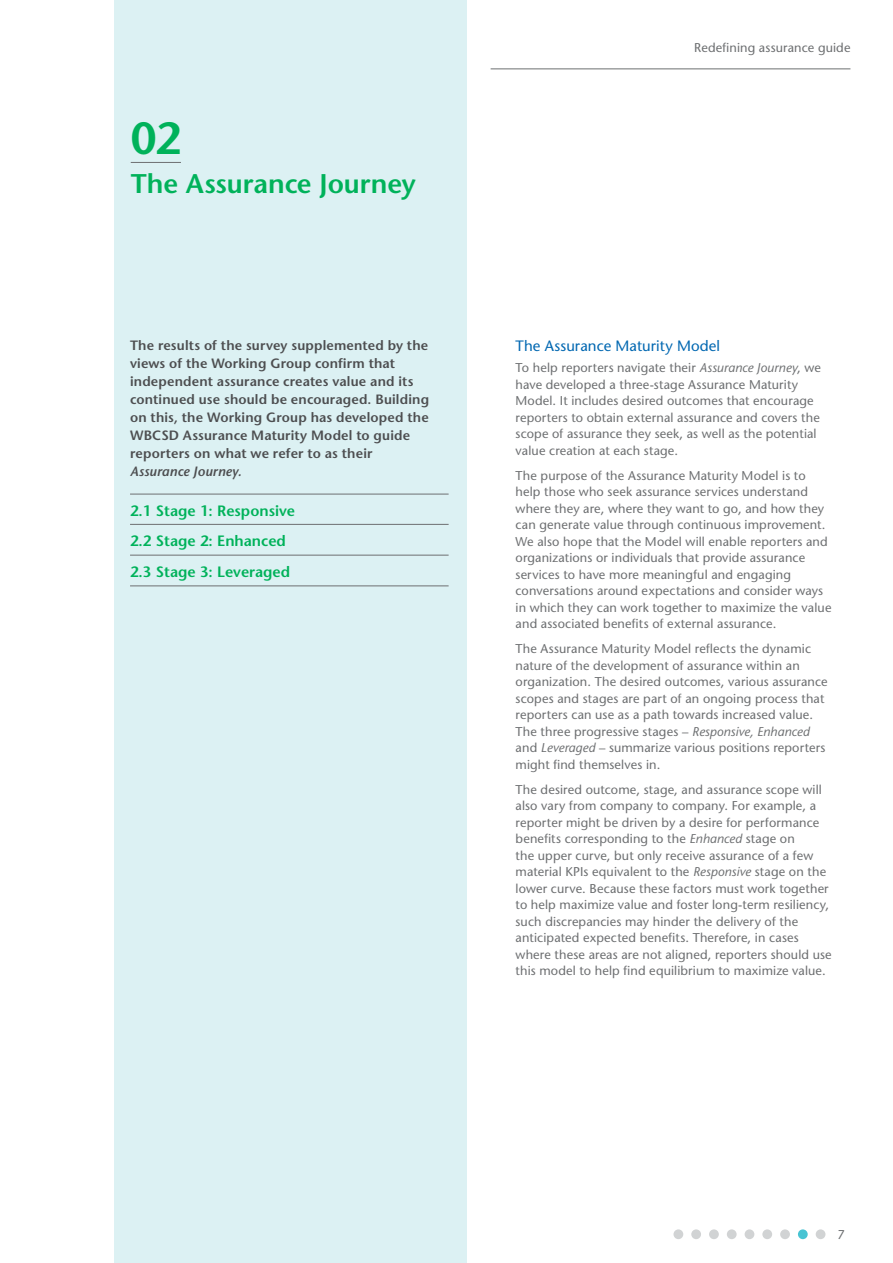
<style>
.page{position:relative;width:893px;height:1263px;background:#fff}
.page>*{position:absolute;margin:0;border:0;box-sizing:border-box;transform-origin:0 0}
.t1{font:600 45px "Stone Sans";color:#00b25a}
.t2{font:600 27px "Stone Sans";letter-spacing:-.005em;color:#00b25a}
.t3{font:600 15px/30.8px "Stone Sans";color:#00b25a}
.t4{font:15px "Stone Sans";letter-spacing:.005em;color:#0067b1}
.t5{font:600 13.5px/18px "Stone Sans";letter-spacing:.01em;color:#4d4e50}
.t6{font:italic 600 13.5px "Stone Sans";letter-spacing:.005em;color:#4d4e50}
.t7{font:12.75px/16.5px "Stone Sans";letter-spacing:.01em;color:#6d6f71}
.s1{font-style:italic}
</style>
<div class="page">
<div style="left:762px;top:1229px;width:10px;height:10px;background:#d1d3d4;border-radius:50%"></div>
<div style="left:691px;top:1229px;width:10px;height:10px;background:#d1d3d4;border-radius:50%"></div>
<div style="left:673px;top:1229px;width:10px;height:10px;background:#d1d3d4;border-radius:50%"></div>
<div style="left:727px;top:1229px;width:10px;height:10px;background:#d1d3d4;border-radius:50%"></div>
<div style="left:709px;top:1229px;width:10px;height:10px;background:#d1d3d4;border-radius:50%"></div>
<div style="left:745px;top:1229px;width:9px;height:10px;background:#d1d3d4;border-radius:50%"></div>
<hr style="left:491px;top:69px;width:359px;height:1px;background:#6d6f71">
<div style="left:798px;top:1229px;width:10px;height:10px;background:#48c4d3;border-radius:50%"></div>
<div style="left:816px;top:1229px;width:9px;height:10px;background:#d1d3d4;border-radius:50%"></div>
<div style="left:780px;top:1229px;width:10px;height:10px;background:#d1d3d4;border-radius:50%"></div>
<div style="left:114px;top:0;width:353px;height:1263px;background:#dcf1f3"></div>
<hr style="left:130px;top:494px;width:319px;height:1px;background:#6d6f71">
<hr style="left:130px;top:524px;width:319px;height:1px;background:#6d6f71">
<hr style="left:130px;top:555px;width:319px;height:1px;background:#6d6f71">
<hr style="left:130px;top:586px;width:319px;height:1px;background:#6d6f71">
<hr style="left:131px;top:162px;width:50px;height:1px;background:#6d6f71">
<h1 class="t1" style="left:131px;top:111px;width:52px">02</h1>
<h2 class="t2" style="left:131px;top:168px;width:287px">The Assurance Journey</h2>
<p class="t5" style="left:130px;top:337px;width:301px">The results of the survey supplemented by the views of the Working Group confirm that independent assurance creates value and its continued use should be encouraged. Building on this, the Working Group has developed the WBCSD Assurance Maturity Model to guide reporters on what we refer to as their</p>
<p class="t6" style="left:130px;top:463px;width:113px">Assurance Journey.</p>
<p class="t3" style="left:130px;top:495px;width:167px">2.1 Stage 1: Responsive<br>2.2 Stage 2: Enhanced<br>2.3 Stage 3: Leveraged</p>
<p class="t7" style="left:694px;top:39px;width:158px">Redefining assurance guide</p>
<p class="t4" style="left:516px;top:337px;width:206px">The Assurance Maturity Model</p>
<p class="t7" style="left:516px;top:359px;width:307px">To help reporters navigate their <span class="s1">Assurance Journey</span>, we have developed a three-stage Assurance Maturity Model. It includes desired outcomes that encourage reporters to obtain external assurance and covers the scope of assurance they seek, as well as the potential value creation at each stage.</p>
<p class="t7" style="left:516px;top:467px;width:317px">The purpose of the Assurance Maturity Model is to help those who seek assurance services understand where they are, where they want to go, and how they can generate value through continuous improvement.<br>We also hope that the Model will enable reporters and organizations or individuals that provide assurance services to have more meaningful and engaging conversations around expectations and consider ways in which they can work together to maximize the value and associated benefits of external assurance.</p>
<p class="t7" style="left:516px;top:640px;width:314px">The Assurance Maturity Model reflects the dynamic nature of the development of assurance within an organization. The desired outcomes, various assurance scopes and stages are part of an ongoing process that reporters can use as a path towards increased value.<br>The three progressive stages – <span class="s1">Responsive, Enhanced </span>and <span class="s1">Leveraged</span> – summarize various positions reporters might find themselves in.</p>
<p class="t7" style="left:516px;top:781px;width:318px">The desired outcome, stage, and assurance scope will also vary from company to company. For example, a reporter might be driven by a desire for performance benefits corresponding to the <span class="s1">Enhanced</span> stage on<br>the upper curve, but only receive assurance of a few material KPIs equivalent to the <span class="s1">Responsive</span> stage on the lower curve. Because these factors must work together to help maximize value and foster long-term resiliency, such discrepancies may hinder the delivery of the anticipated expected benefits. Therefore, in cases where these areas are not aligned, reporters should use this model to help find equilibrium to maximize value.</p>
<p class="t7" style="left:837px;top:1226px;width:9px">7</p>
</div>
